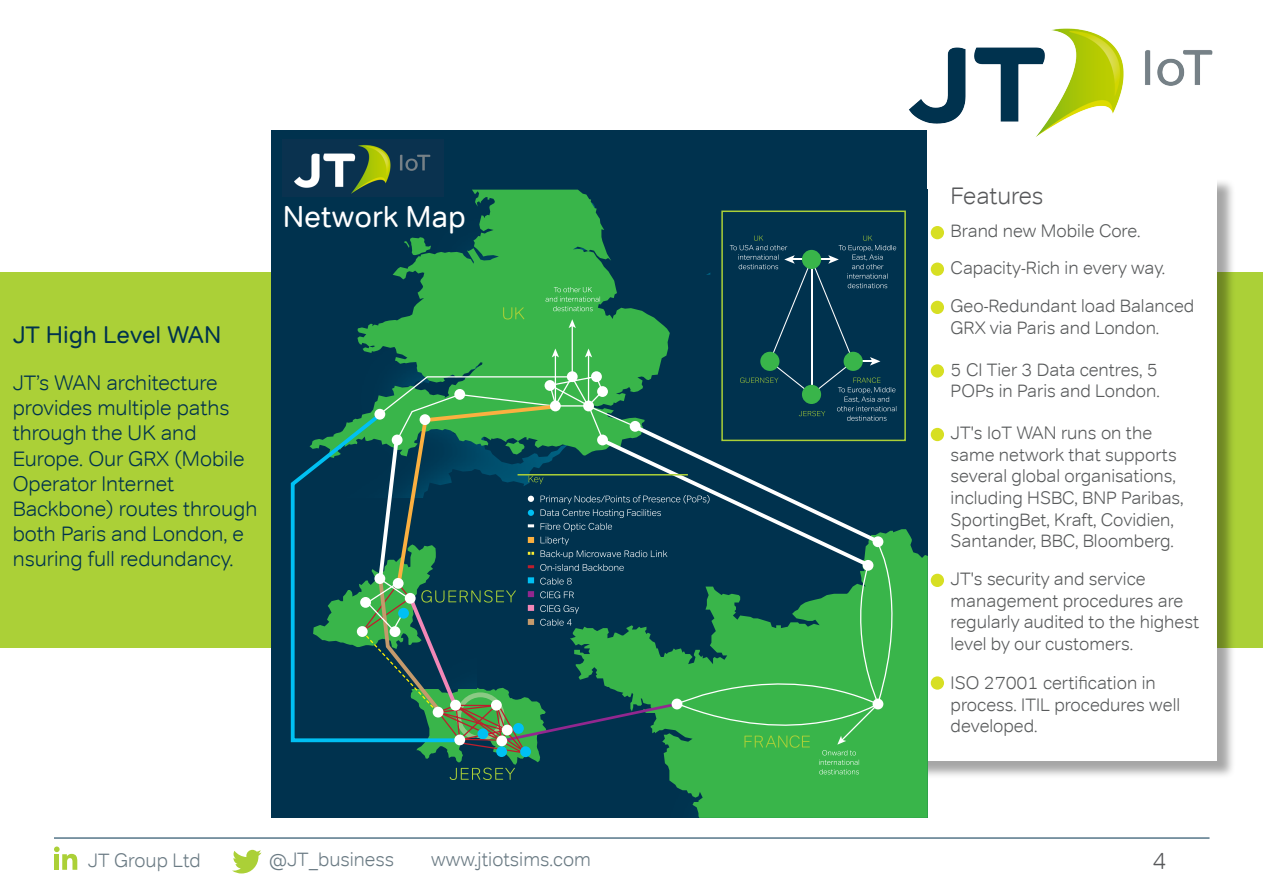
<style>
.page{position:relative;width:1263px;height:893px;background:#fff}
.page>*{position:absolute;margin:0;border:0;box-sizing:border-box;transform-origin:0 0}
.t1{font:30px "Tondo";color:#fff}
.t2{font:24px "Tondo";color:#00324e}
.t3{font:300 24px "Tondo";color:#58595b}
.t4{font:300 21px/25.2px "Tondo";color:#00324e}
.t5{font:300 19.35px "Tondo";color:#6b7b84}
.t6{font:300 18px/21.6px "Tondo";color:#585a5b}
</style>
<div class="page">
<img style="left:882px;top:28px;width:331px;height:118px">
<hr style="left:54px;top:838px;width:1155px;height:1px;background:#00324e">
<svg style="left:54px;top:846px;width:23px;height:24px"></svg>
<svg style="left:232px;top:850px;width:29px;height:23px"></svg>
<div style="left:0;top:273px;width:1263px;height:375px;background:#abd037"></div>
<div style="left:911px;top:178px;width:324px;height:601px;background:#000;opacity:.35"></div>
<div style="left:909px;top:176px;width:308px;height:585px;background:#fff"></div>
<div style="left:931px;top:226px;width:13px;height:13px;background:#d7df23;border-radius:50%"></div>
<div style="left:931px;top:263px;width:13px;height:13px;background:#d7df23;border-radius:50%"></div>
<div style="left:931px;top:301px;width:13px;height:13px;background:#d7df23;border-radius:50%"></div>
<div style="left:931px;top:364px;width:13px;height:14px;background:#d7df23;border-radius:50%"></div>
<div style="left:931px;top:428px;width:13px;height:13px;background:#d7df23;border-radius:50%"></div>
<div style="left:931px;top:574px;width:13px;height:13px;background:#d7df23;border-radius:50%"></div>
<div style="left:931px;top:676px;width:13px;height:14px;background:#d7df23;border-radius:50%"></div>
<div style="left:271px;top:131px;width:655px;height:687px;background:#00324e"></div>
<div style="left:272px;top:190px;width:655px;height:628px;background:#00324e"></div>
<svg style="left:675px;top:529px;width:253px;height:289px;background:#34aa4a"></svg>
<svg style="left:472px;top:190px;width:132px;height:45px;background:#2fa04a"></svg>
<svg style="left:290px;top:441px;width:23px;height:302px"></svg>
<svg style="left:313px;top:235px;width:596px;height:550px"></svg>
<hr style="left:518px;top:474px;width:170px;height:1px;background:#abd037">
<img style="left:294px;top:144px;width:137px;height:50px">
<h1 class="t1" style="left:283px;top:199px;width:185px">Network Map</h1>
<h2 class="t2" style="left:13px;top:320px;width:210px">JT High Level WAN</h2>
<p class="t4" style="left:13px;top:370px;width:246px">JT’s WAN architecture provides multiple paths through the UK and<br>Europe. Our GRX (Mobile<br>Operator Internet<br>Backbone) routes through both Paris and London, e nsuring full redundancy.</p>
<h2 class="t3" style="left:951px;top:181px;width:94px">Features</h2>
<p class="t6" style="left:951px;top:213px;width:216px;line-height:36.6px">Brand new Mobile Core.<br>Capacity-Rich in every way.</p>
<p class="t6" style="left:951px;top:295px;width:245px">Geo-Redundant load Balanced<br>GRX via Paris and London.</p>
<p class="t6" style="left:951px;top:359px;width:211px">5 CI Tier 3 Data centres, 5<br>POPs in Paris and London.</p>
<p class="t6" style="left:951px;top:422px;width:234px">JT's IoT WAN runs on the same network that supports several global organisations, including HSBC, BNP Paribas,<br>SportingBet, Kraft, Covidien,<br>Santander, BBC, Bloomberg.</p>
<p class="t6" style="left:951px;top:568px;width:250px">JT's security and service management procedures are regularly audited to the highest level by our customers.</p>
<p class="t6" style="left:951px;top:672px;width:231px">ISO 27001 certification in process. ITIL procedures well developed.</p>
<p class="t5" style="left:88px;top:849px;width:114px">JT Group Ltd</p>
<p class="t5" style="left:269px;top:848px;width:127px">@JT_business</p>
<p class="t5" style="left:431px;top:848px;width:161px">www.jtiotsims.com</p>
<h2 class="t3" style="left:1152px;top:846px;width:16px">4</h2>
</div>
